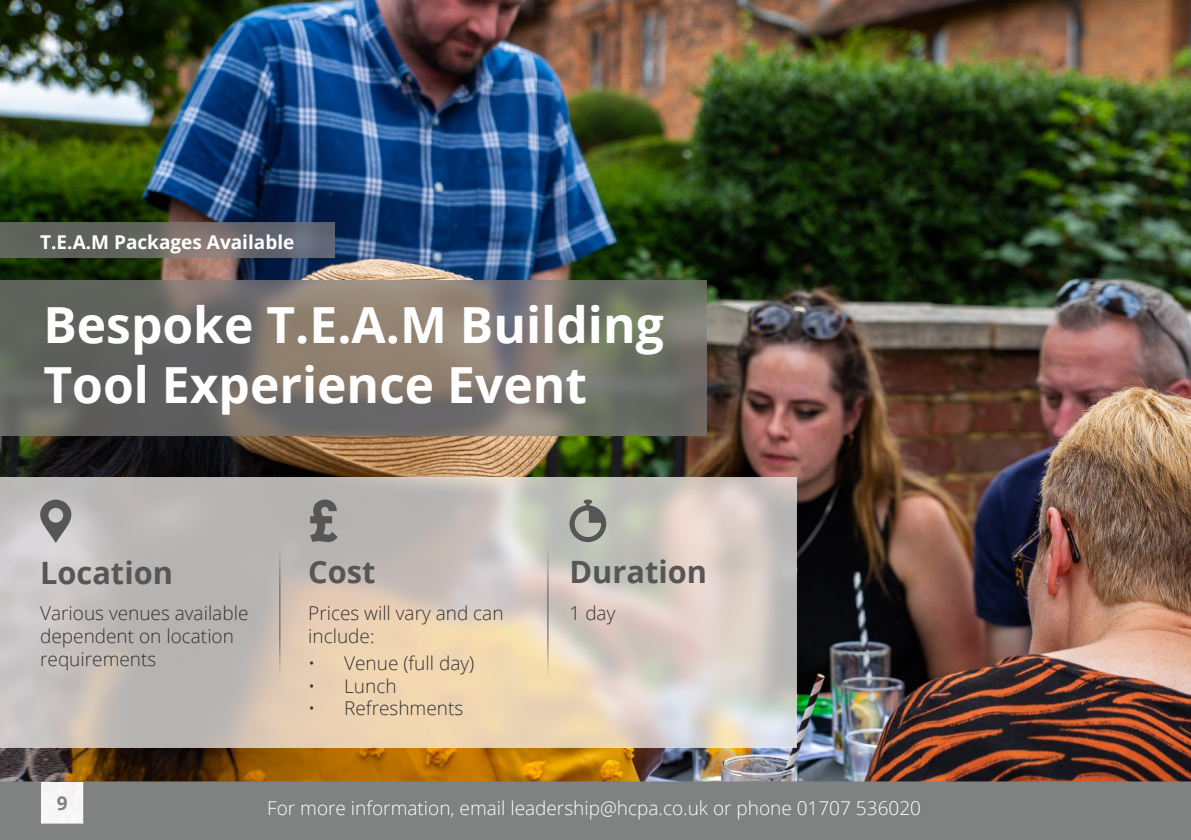
<style>
.page{position:relative;width:1191px;height:840px;background:#fff}
.page>*{position:absolute;margin:0;border:0;box-sizing:border-box;transform-origin:0 0}
.t1{font:700 49.8px/59.6px "Open Sans";color:#fff}
.t2{font:700 30.8px "Open Sans";color:#575656}
.t3{font:300 19px/22.8px "Open Sans";color:#333}
.t4{font:300 19px "Open Sans";color:#fff}
.t5{font:700 19px "Open Sans";color:#fff}
.t6{font:700 19px "Open Sans";color:#808181}
</style>
<div class="page">
<img style="left:0;top:0;width:1191px;height:781px">
<img style="left:0;top:222px;width:796px;height:255px">
<svg style="left:0;top:222px;width:335px;height:36px;background:#686867"></svg>
<svg style="left:0;top:477px;width:796px;height:269px;background:#cfc6bc"></svg>
<hr style="left:279px;top:546px;width:1px;height:131px;background:#fff">
<svg style="left:310px;top:499px;width:28px;height:43px"></svg>
<svg style="left:39px;top:499px;width:33px;height:43px"></svg>
<svg style="left:569px;top:499px;width:37px;height:43px;background:#94968f"></svg>
<hr style="left:547px;top:546px;width:1px;height:131px;background:#fff">
<div style="left:0;top:781px;width:1191px;height:58px;background:#808181"></div>
<svg style="left:0;top:280px;width:706px;height:156px;background:#757169"></svg>
<p class="t5" style="left:40px;top:228px;width:256px">T.E.A.M Packages Available</p>
<h1 class="t1" style="left:43px;top:294px;width:622px">Bespoke T.E.A.M Building<br>Tool Experience Event</h1>
<h2 class="t2" style="left:40px;top:550px;width:134px">Location</h2>
<p class="t3" style="left:40px;top:601px;width:210px">Various venues available dependent on location requirements</p>
<h2 class="t2" style="left:308px;top:550px;width:69px">Cost</h2>
<p class="t3" style="left:308px;top:601px;width:197px">Prices will vary and can include:</p>
<p class="t3" style="left:308px;top:650px;width:168px">• Venue (full day)</p>
<p class="t3" style="left:308px;top:673px;width:90px">• Lunch</p>
<p class="t3" style="left:308px;top:696px;width:156px">• Refreshments</p>
<h2 class="t2" style="left:569px;top:550px;width:139px">Duration</h2>
<p class="t3" style="left:569px;top:601px;width:47px">1 day</p>
<p class="t6" style="left:57px;top:789px;width:12px">9</p>
<p class="t4" style="left:267px;top:794px;width:655px">For more information, email leadership@hcpa.co.uk or phone 01707 536020</p>
</div>
